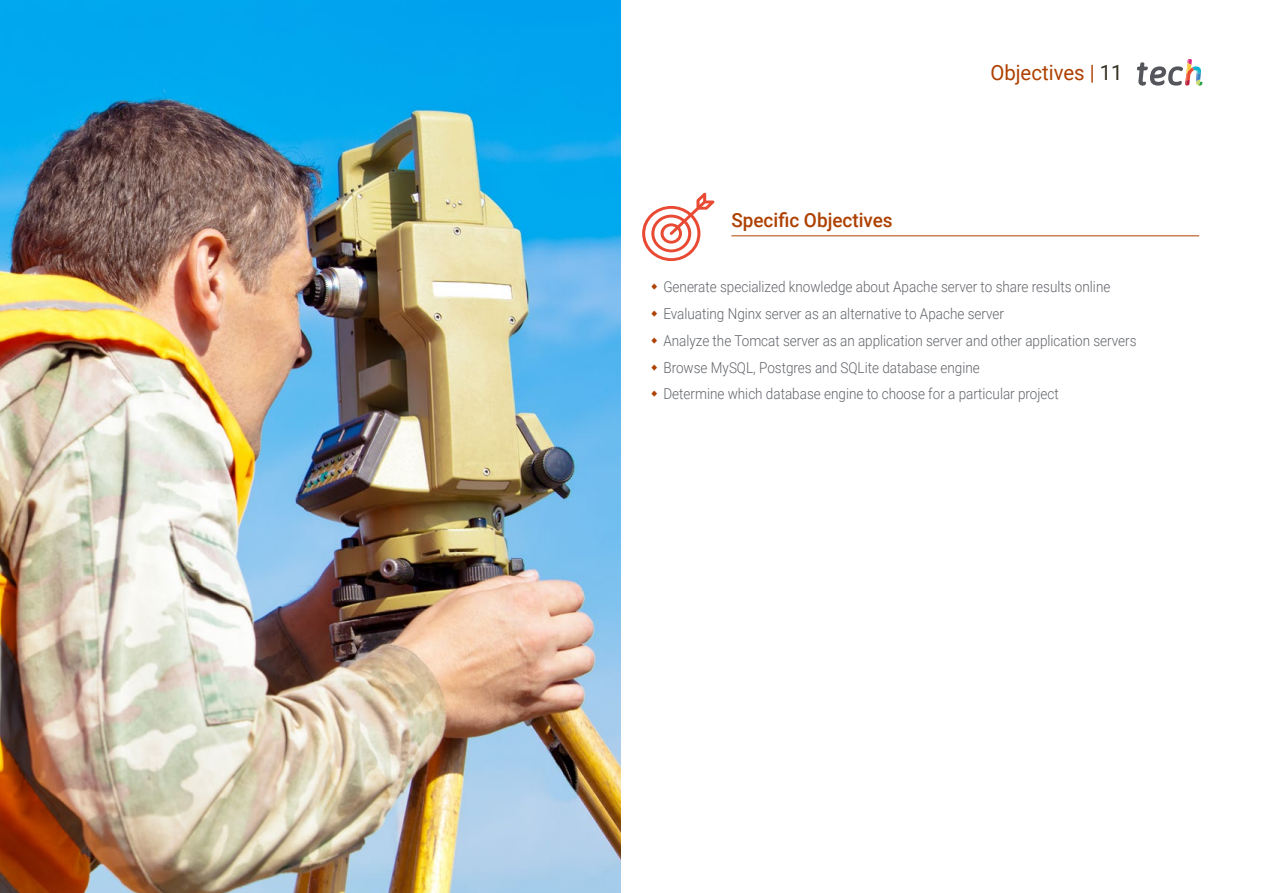
<style>
.page{position:relative;width:1263px;height:893px;background:#fff}
.page>*{position:absolute;margin:0;border:0;box-sizing:border-box;transform-origin:0 0}
.t1{font:21px "Roboto";color:#ae4000}
.t2{font:500 19.5px "Roboto";color:#ae4000}
.t3{font:300 15px/26.7px "Roboto";color:#61646a;scale:.9 1}
.s1{color:#312e20}
</style>
<div class="page">
<hr style="left:731px;top:235px;width:468px;height:1px;background:#ae4000">
<svg style="left:642px;top:193px;width:72px;height:68px"></svg>
<img style="left:0;top:0;width:621px;height:893px">
<svg style="left:1137px;top:59px;width:65px;height:27px"></svg>
<h2 class="t2" style="left:731px;top:207px;width:163px">Specific Objectives</h2>
<h1 class="t1" style="left:990px;top:57px;width:134px">Objectives | <span class="s1">11</span></h1>
<p class="t3" style="left:663px;top:273px;width:527px">Generate specialized knowledge about Apache server to share results online Evaluating Nginx server as an alternative to Apache server<br>Analyze the Tomcat server as an application server and other application servers Browse MySQL, Postgres and SQLite database engine<br>Determine which database engine to choose for a particular project</p>
</div>
